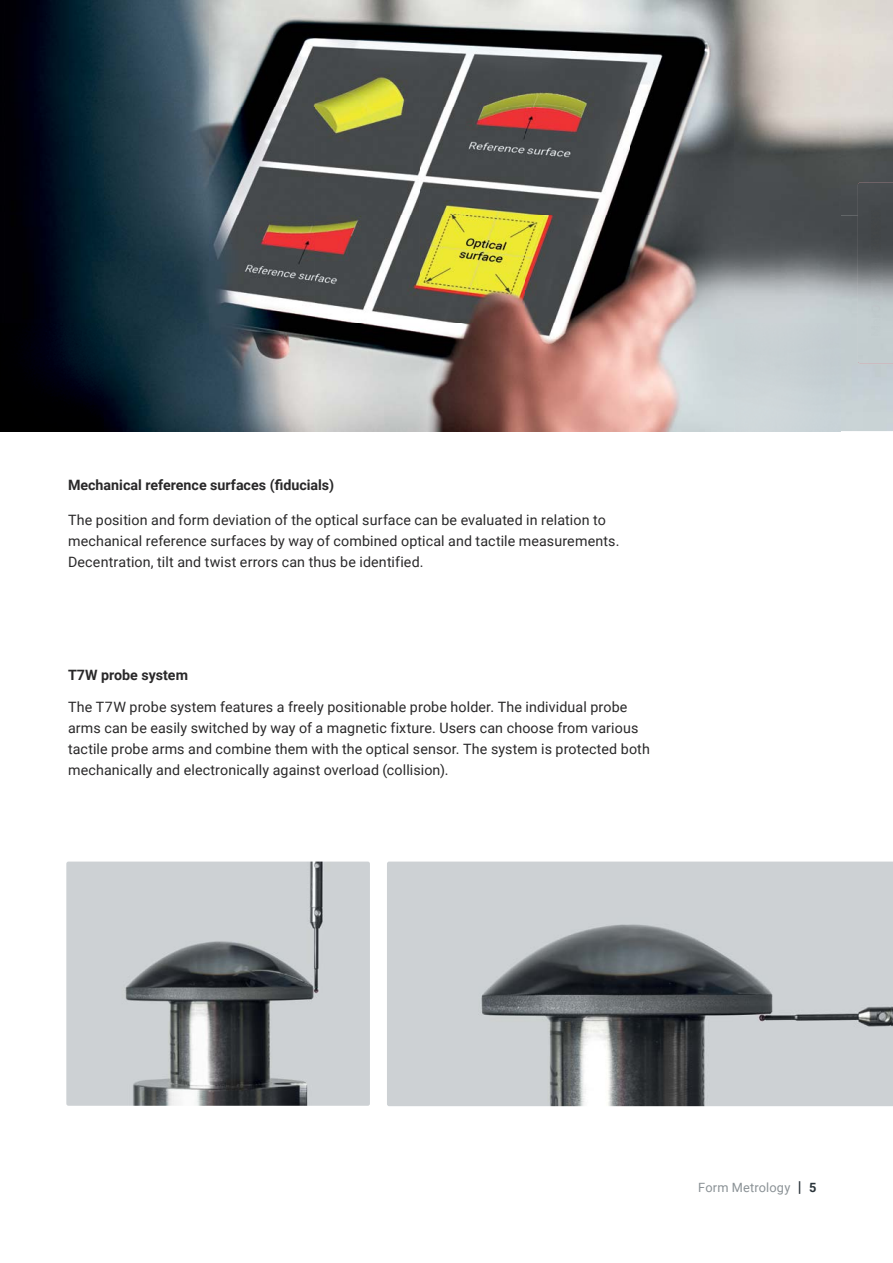
<style>
.page{position:relative;width:893px;height:1263px;background:#fff}
.page>*{position:absolute;margin:0;border:0;box-sizing:border-box;transform-origin:0 0}
.t1{font:14.25px/21px "Roboto";letter-spacing:.01em;color:#292829}
.t2{font:700 14.25px "Roboto";color:#292829}
.t3{font:12.75px "Roboto";letter-spacing:.015em;color:#8b9296}
.s1{font-weight:700;font-size:15px;color:#2a343a}
.s2{font-weight:700;color:#2a343a}
</style>
<div class="page">
<img style="left:387px;top:861px;width:506px;height:245px">
<img style="left:66px;top:861px;width:304px;height:245px">
<img style="left:0;top:0;width:893px;height:431px">
<img style="left:858px;top:183px;width:35px;height:180px">
<img style="left:871px;top:255px;width:12px;height:81px">
<img style="left:871px;top:210px;width:9px;height:41px">
<p class="t2" style="left:68px;top:475px;width:268px">Mechanical reference surfaces (fiducials)</p>
<p class="t1" style="left:68px;top:509px;width:553px">The position and form deviation of the optical surface can be evaluated in relation to mechanical reference surfaces by way of combined optical and tactile measurements.<br>Decentration, tilt and twist errors can thus be identified.</p>
<p class="t2" style="left:68px;top:664px;width:121px">T7W probe system</p>
<p class="t1" style="left:68px;top:696px;width:583px">The T7W probe system features a freely positionable probe holder. The individual probe arms can be easily switched by way of a magnetic fixture. Users can choose from various tactile probe arms and combine them with the optical sensor. The system is protected both mechanically and electronically against overload (collision).</p>
<p class="t3" style="left:698px;top:1179px;width:120px">Form Metrology <span class="s1">|</span> <span class="s2">5</span></p>
</div>
